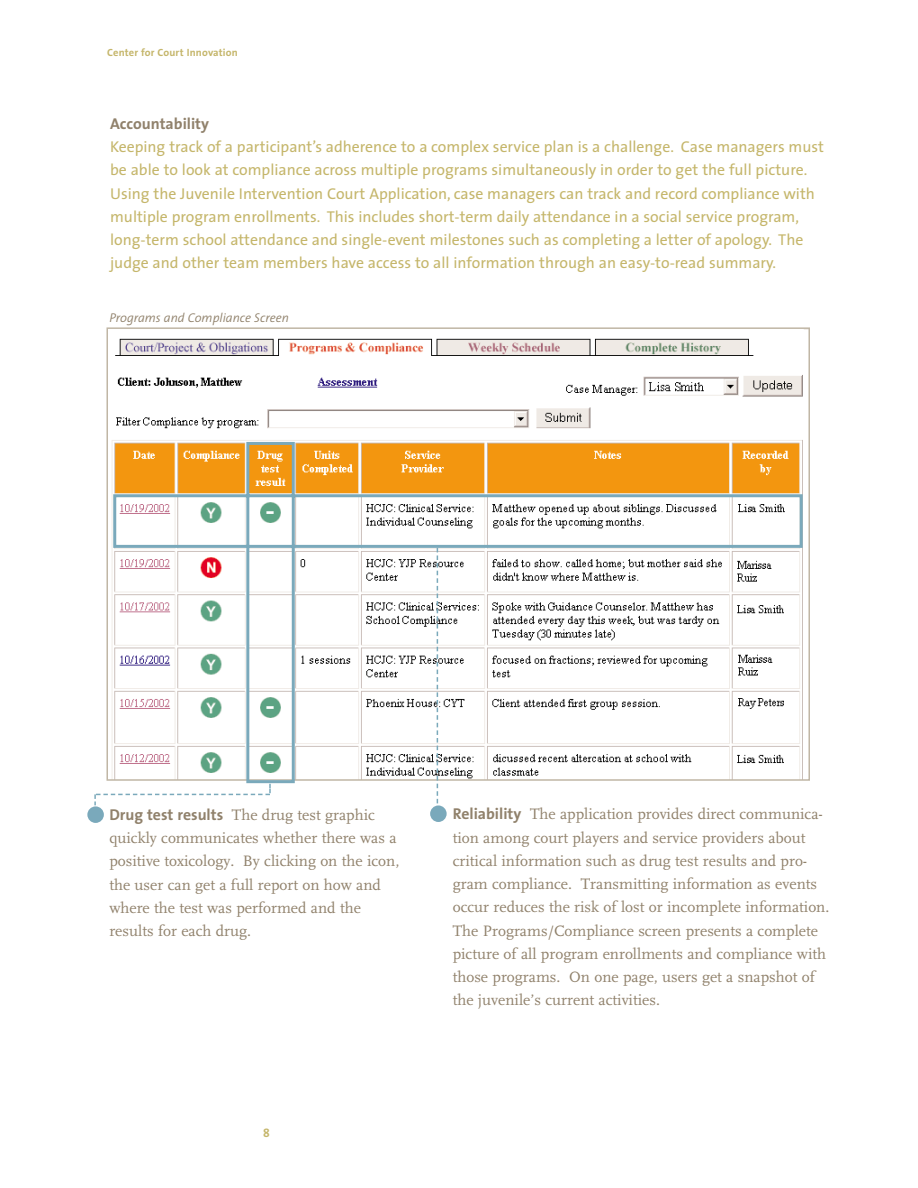
<style>
.page{position:relative;width:918px;height:1188px;background:#fff}
.page>*{position:absolute;margin:0;border:0;box-sizing:border-box;transform-origin:0 0}
.t1{font:15.75px/23.2px "FF Scala";color:#90816b}
.t2{font:15.75px/23.2px "The Sans";color:#c5b66b}
.t3{font:700 15.75px "The Sans";color:#90816b}
.t4{font:italic 300 12.75px "The Sans";color:#90816b}
.t5{font:700 12px "The Sans";color:#c5b66b}
.t6{font:700 10.5px "The Sans";letter-spacing:.02em;color:#c5b66b}
.s1{font-family:"The Sans";font-weight:700}
</style>
<div class="page">
<img style="left:111px;top:338px;width:692px;height:440px">
<svg style="left:437px;top:785px;width:1px;height:19px"></svg>
<div style="left:87px;top:806px;width:17px;height:17px;background:#7aa9bb;border-radius:50%"></div>
<svg style="left:112px;top:440px;width:692px;height:345px"></svg>
<div style="left:430px;top:805px;width:17px;height:17px;background:#7aa9bb;border-radius:50%"></div>
<svg style="left:94px;top:784px;width:177px;height:35px"></svg>
<p class="t6" style="left:107px;top:48px;width:132px">Center for Court Innovation</p>
<p class="t3" style="left:110px;top:118px;width:100px">Accountability</p>
<p class="t2" style="left:110px;top:137px;width:715px">Keeping track of a participant’s adherence to a complex service plan is a challenge. Case managers must be able to look at compliance across multiple programs simultaneously in order to get the full picture.<br>Using the Juvenile Intervention Court Application, case managers can track and record compliance with multiple program enrollments. This includes short-term daily attendance in a social service program, long-term school attendance and single-event milestones such as completing a letter of apology. The judge and other team members have access to all information through an easy-to-read summary.</p>
<p class="t4" style="left:110px;top:312px;width:181px">Programs and Compliance Screen</p>
<p class="t1" style="left:109px;top:805px;width:291px"><span class="s1">Drug test results</span> The drug test graphic quickly communicates whether there was a positive toxicology. By clicking on the icon, the user can get a full report on how and where the test was performed and the results for each drug.</p>
<p class="t5" style="left:263px;top:1128px;width:8px">8</p>
<p class="t1" style="left:453px;top:804px;width:378px"><span class="s1">Reliability</span> The application provides direct communica&shy;tion among court players and service providers about critical information such as drug test results and pro&shy;gram compliance. Transmitting information as events occur reduces the risk of lost or incomplete information.<br>The Programs/Compliance screen presents a complete picture of all program enrollments and compliance with those programs. On one page, users get a snapshot of the juvenile’s current activities.</p>
</div>
